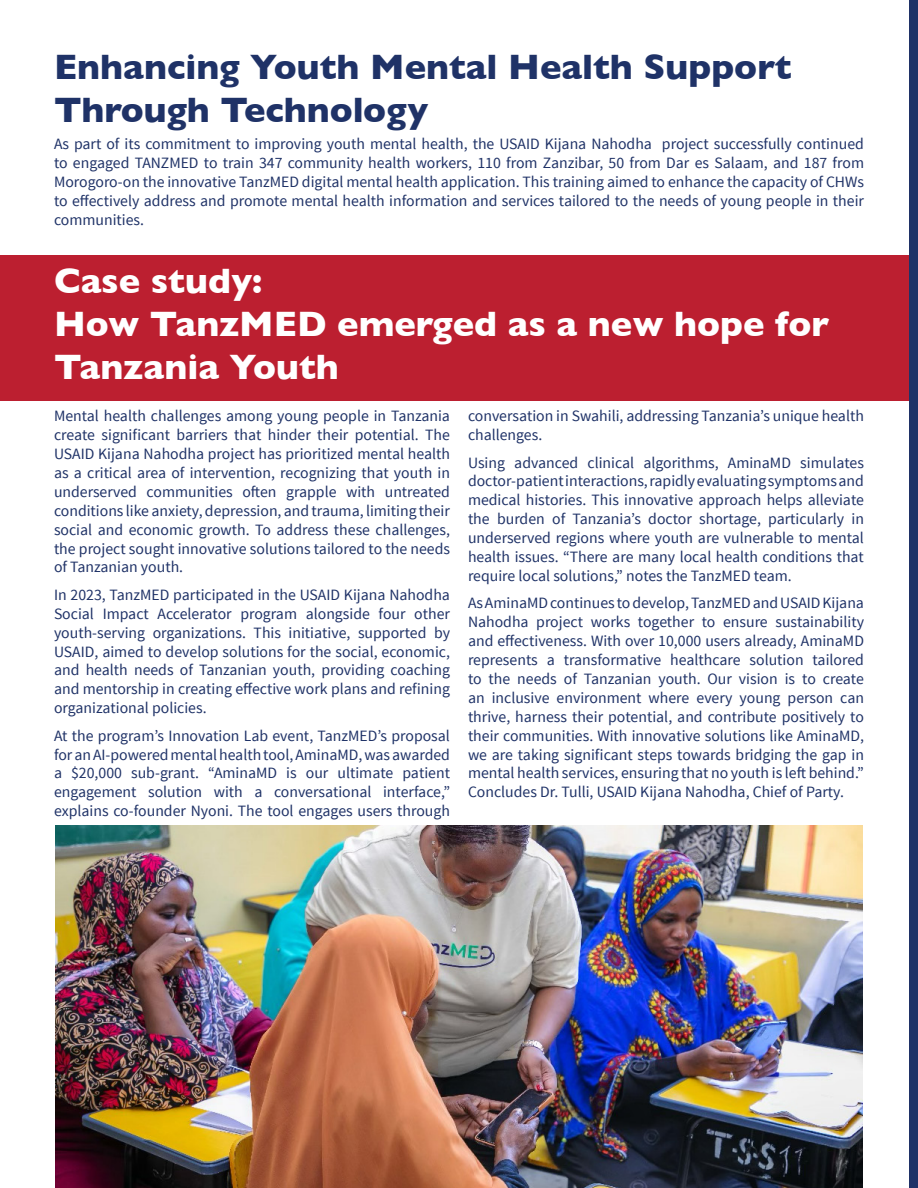
<style>
.page{position:relative;width:918px;height:1188px;background:#fff}
.page>*{position:absolute;margin:0;border:0;box-sizing:border-box;transform-origin:0 0}
.heading{font:700 36px/43.2px "Gill Sans";color:#fff}
.heading-2{font:700 36px/43.2px "Gill Sans";color:#1f3267}
.body{font:15.75px/18.9px "Source Sans Pro";color:#1f3267;text-align:justify}
</style>
<div class="page">
<div style="left:0;top:256px;width:918px;height:145px;background:#bc1f30"></div>
<img style="left:55px;top:825px;width:808px;height:363px">
<div style="left:909px;top:0;width:9px;height:1188px;background:#1f3267"></div>
<p class="heading-2" style="left:54px;top:44px;width:739px">Enhancing Youth Mental Health Support<br>Through Technology</p>
<p class="body" style="left:54px;top:135px;width:812px">As part of its commitment to improving youth mental health, the USAID Kijana Nahodha project successfully continued to engaged TANZMED to train 347 community health workers, 110 from Zanzibar, 50 from Dar es Salaam, and 187 from Morogoro-on the innovative TanzMED digital mental health application. This training aimed to enhance the capacity of CHWs to effectively address and promote mental health information and services tailored to the needs of young people in their communities.</p>
<p class="heading" style="left:54px;top:258px;width:210px">Case study:</p>
<p class="heading" style="left:54px;top:302px;width:777px">How TanzMED emerged as a new hope for<br>Tanzania Youth</p>
<p class="body" style="left:54px;top:407px;width:398px">Mental health challenges among young people in Tanzania create significant barriers that hinder their potential. The USAID Kijana Nahodha project has prioritized mental health as a critical area of intervention, recognizing that youth in underserved communities often grapple with untreated conditions like anxiety, depression, and trauma, limiting their social and economic growth. To address these challenges, the project sought innovative solutions tailored to the needs of Tanzanian youth.</p>
<p class="body" style="left:54px;top:585px;width:398px">In 2023, TanzMED participated in the USAID Kijana Nahodha Social Impact Accelerator program alongside four other youth-serving organizations. This initiative, supported by USAID, aimed to develop solutions for the social, economic, and health needs of Tanzanian youth, providing coaching and mentorship in creating effective work plans and refining organizational policies.</p>
<p class="body" style="left:54px;top:726px;width:398px">At the program’s Innovation Lab event, TanzMED’s proposal for an AI-powered mental health tool, AminaMD, was awarded a $20,000 sub-grant. “AminaMD is our ultimate patient engagement solution with a conversational interface,” explains co-founder Nyoni. The tool engages users through</p>
<p class="body" style="left:468px;top:407px;width:397px">conversation in Swahili, addressing Tanzania’s unique health challenges.</p>
<p class="body" style="left:468px;top:453px;width:398px">Using advanced clinical algorithms, AminaMD simulates doctor-patient interactions, rapidly evaluating symptoms and medical histories. This innovative approach helps alleviate the burden of Tanzania’s doctor shortage, particularly in underserved regions where youth are vulnerable to mental health issues. “There are many local health conditions that require local solutions,” notes the TanzMED team.</p>
<p class="body" style="left:468px;top:594px;width:398px">As AminaMD continues to develop, TanzMED and USAID Kijana Nahodha project works together to ensure sustainability and effectiveness. With over 10,000 users already, AminaMD represents a transformative healthcare solution tailored to the needs of Tanzanian youth. Our vision is to create an inclusive environment where every young person can thrive, harness their potential, and contribute positively to their communities. With innovative solutions like AminaMD, we are taking significant steps towards bridging the gap in mental health services, ensuring that no youth is left behind.” Concludes Dr. Tulli, USAID Kijana Nahodha, Chief of Party.</p>
</div>
